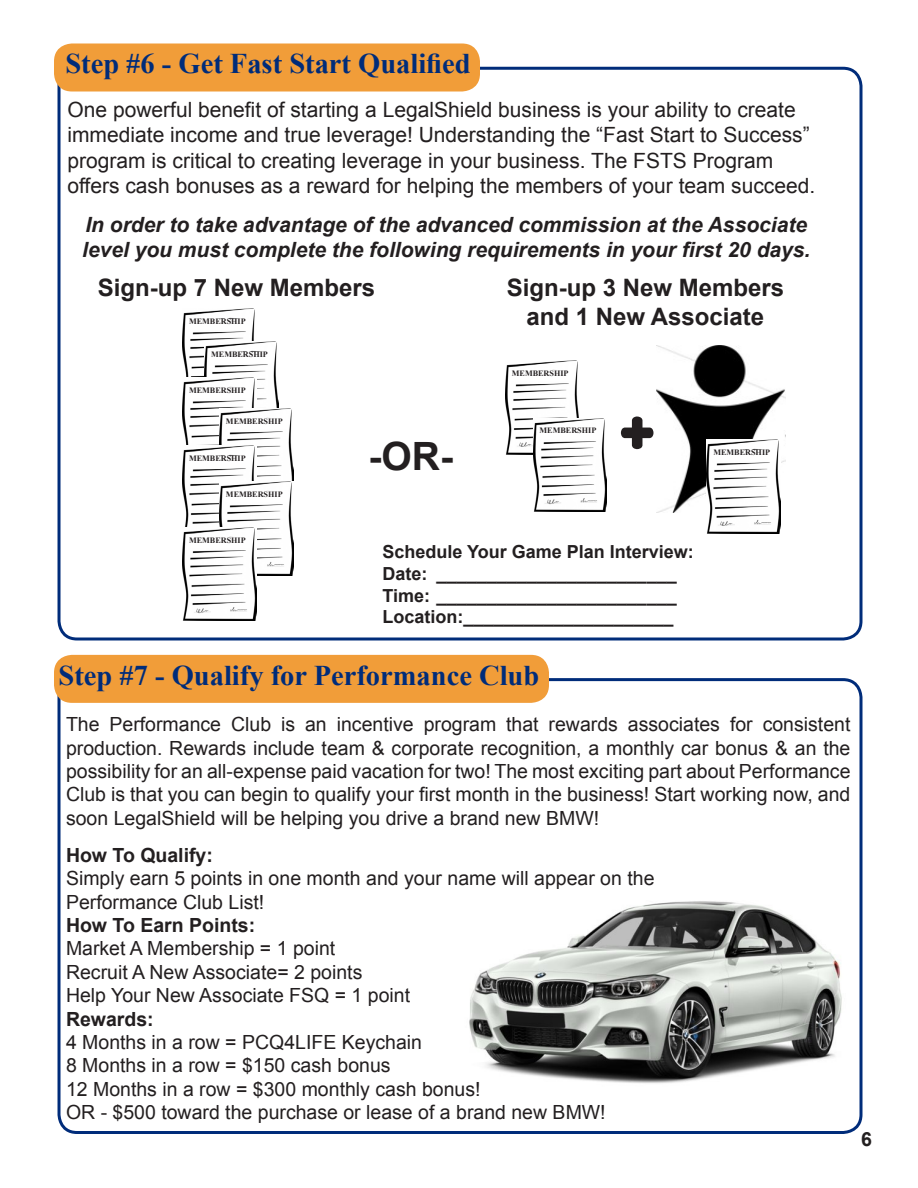
<style>
.page{position:relative;width:918px;height:1188px;background:#fff}
.page>*{position:absolute;margin:0;border:0;box-sizing:border-box;transform-origin:0 0}
.t1{font:58.5px "Plump";color:#231f20}
.t2{font:700 39px "Arial";color:#231f20}
.t3{font:700 28.5px "Times New Roman";color:#002c7a}
.t4{font:700 24px/28.8px "Arial";color:#231f20;text-align:center}
.t5{font:21px/25.2px "Arial";color:#231f20}
.t6{font:italic 700 21px/25.2px "Arial";color:#231f20}
.t7{font:19.5px/23.4px "Arial";color:#231f20;text-align:justify}
.t8{font:700 19.5px "Arial";color:#231f20}
.t9{font:700 18px "Arial";color:#231f20}
.t10{font:700 8.1px "Times New Roman";color:#231f20}
</style>
<div class="page">
<img style="left:469px;top:901px;width:381px;height:233px">
<div style="left:54px;top:44px;width:426px;height:48px;background:#f19d39;border-radius:18px"></div>
<img style="left:182px;top:309px;width:73px;height:68px">
<div style="left:189px;top:319px;width:62px;height:10px;background:#fff"></div>
<img style="left:205px;top:342px;width:74px;height:66px">
<div style="left:211px;top:352px;width:62px;height:11px;background:#fff"></div>
<img style="left:182px;top:377px;width:74px;height:68px">
<div style="left:189px;top:387px;width:62px;height:11px;background:#fff"></div>
<img style="left:219px;top:408px;width:74px;height:74px">
<div style="left:226px;top:418px;width:62px;height:11px;background:#fff"></div>
<img style="left:182px;top:446px;width:74px;height:81px">
<div style="left:189px;top:456px;width:62px;height:10px;background:#fff"></div>
<img style="left:219px;top:482px;width:74px;height:93px">
<div style="left:226px;top:491px;width:62px;height:11px;background:#fff"></div>
<img style="left:182px;top:527px;width:74px;height:94px">
<div style="left:189px;top:537px;width:62px;height:11px;background:#fff"></div>
<div style="left:58px;top:678px;width:804px;height:456px;border:3px solid #002c7a;border-radius:18px"></div>
<div style="left:54px;top:655px;width:495px;height:48px;background:#f19d39;border-radius:18px"></div>
<img style="left:505px;top:361px;width:74px;height:93px">
<div style="left:512px;top:370px;width:62px;height:11px;background:#fff"></div>
<img style="left:656px;top:345px;width:130px;height:167px">
<img style="left:533px;top:418px;width:74px;height:94px">
<div style="left:540px;top:428px;width:62px;height:11px;background:#fff"></div>
<img style="left:707px;top:440px;width:74px;height:94px">
<div style="left:713px;top:450px;width:62px;height:10px;background:#fff"></div>
<p class="t3" style="left:65px;top:44px;width:407px">Step #6 - Get Fast Start Qualified</p>
<p class="t5" style="left:68px;top:98px;width:749px">One powerful benefit of starting a LegalShield business is your ability to create immediate income and true leverage! Understanding the “Fast Start to Success” program is critical to creating leverage in your business. The FSTS Program offers cash bonuses as a reward for helping the members of your team succeed.</p>
<p class="t6" style="left:82px;top:212px;width:730px">In order to take advantage of the advanced commission at the Associate level you must complete the following requirements in your first 20 days.</p>
<p class="t4" style="left:98px;top:274px;width:279px">Sign-up 7 New Members</p>
<p class="t10" style="left:189px;top:316px;width:58px">MEMBERSHIP</p>
<p class="t10" style="left:211px;top:349px;width:58px">MEMBERSHIP</p>
<p class="t10" style="left:189px;top:385px;width:58px">MEMBERSHIP</p>
<p class="t10" style="left:226px;top:416px;width:58px">MEMBERSHIP</p>
<p class="t10" style="left:189px;top:453px;width:58px">MEMBERSHIP</p>
<p class="t10" style="left:226px;top:489px;width:58px">MEMBERSHIP</p>
<p class="t10" style="left:189px;top:534px;width:58px">MEMBERSHIP</p>
<p class="t2" style="left:369px;top:430px;width:86px">-OR-</p>
<p class="t4" style="left:507px;top:274px;width:279px">Sign-up 3 New Members and 1 New Associate</p>
<p class="t10" style="left:512px;top:368px;width:58px">MEMBERSHIP</p>
<p class="t10" style="left:540px;top:425px;width:58px">MEMBERSHIP</p>
<p class="t1" style="left:618px;top:389px;width:40px">+</p>
<p class="t10" style="left:713px;top:447px;width:58px">MEMBERSHIP</p>
<p class="t9" style="left:382px;top:540px;width:313px">Schedule Your Game Plan Interview:</p>
<p class="t9" style="left:382px;top:562px;width:296px">Date: ________________________</p>
<p class="t9" style="left:382px;top:583px;width:296px">Time: ________________________</p>
<p class="t9" style="left:382px;top:605px;width:293px">Location:_____________________</p>
<p class="t3" style="left:59px;top:655px;width:482px">Step #7 - Qualify for Performance Club</p>
<p class="t7" style="left:66px;top:713px;width:786px">The Performance Club is an incentive program that rewards associates for consistent production. Rewards include team &amp; corporate recognition, a monthly car bonus &amp; an the possibility for an all-expense paid vacation for two! The most exciting part about Performance Club is that you can begin to qualify your first month in the business! Start working now, and soon LegalShield will be helping you drive a brand new BMW!</p>
<p class="t8" style="left:66px;top:842px;width:148px">How To Qualify:</p>
<p class="t7" style="left:66px;top:867px;width:590px">Simply earn 5 points in one month and your name will appear on the</p>
<p class="t7" style="left:66px;top:890px;width:200px">Performance Club List!</p>
<p class="t8" style="left:66px;top:912px;width:191px">How To Earn Points:</p>
<p class="t7" style="left:66px;top:937px;width:271px">Market A Membership = 1 point</p>
<p class="t7" style="left:66px;top:960px;width:298px">Recruit A New Associate= 2 points</p>
<p class="t7" style="left:66px;top:984px;width:346px">Help Your New Associate FSQ = 1 point</p>
<p class="t8" style="left:66px;top:1006px;width:89px">Rewards:</p>
<p class="t7" style="left:66px;top:1031px;width:358px">4 Months in a row = PCQ4LIFE Keychain</p>
<p class="t7" style="left:66px;top:1054px;width:326px">8 Months in a row = $150 cash bonus</p>
<p class="t7" style="left:66px;top:1077px;width:416px">12 Months in a row = $300 monthly cash bonus!</p>
<p class="t7" style="left:66px;top:1101px;width:541px">OR - $500 toward the purchase or lease of a brand new BMW!</p>
<p class="t8" style="left:861px;top:1126px;width:12px">6</p>
</div>
